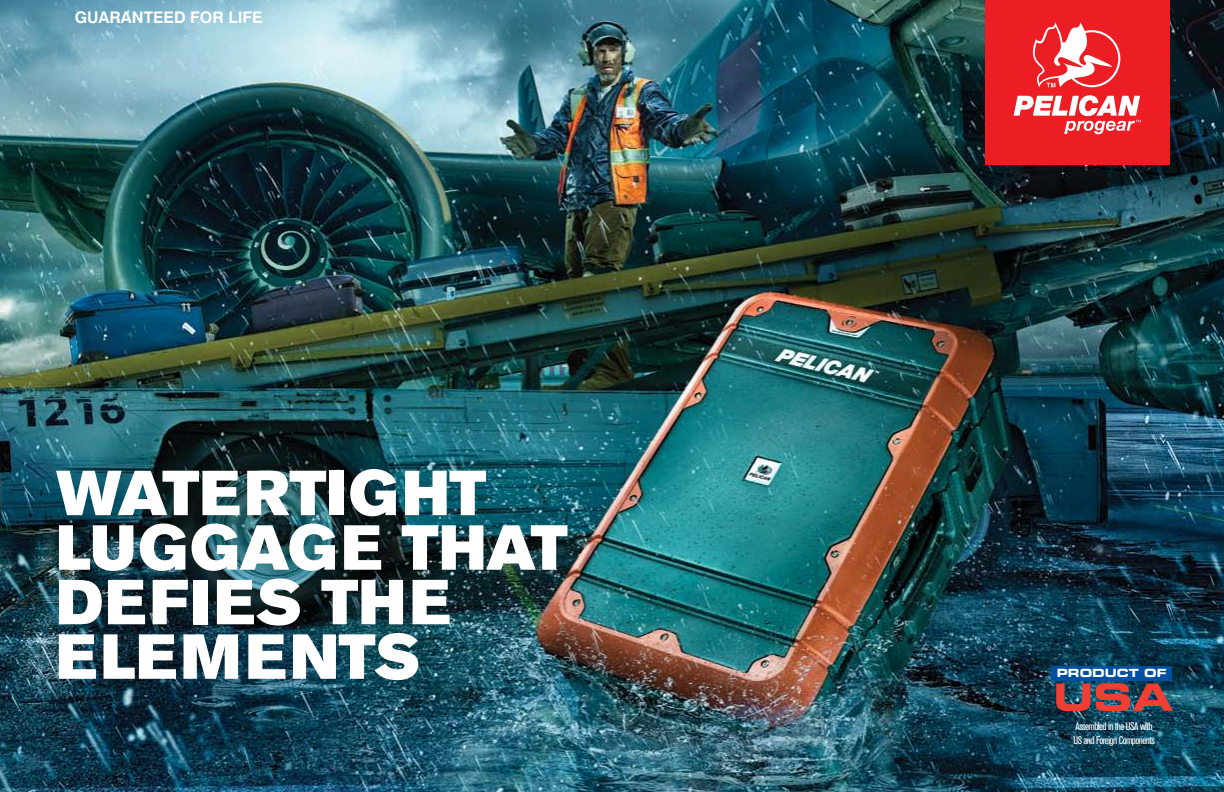
<style>
.page{position:relative;width:1224px;height:792px;background:#fff}
.page>*{position:absolute;margin:0;border:0;box-sizing:border-box;transform-origin:0 0}
.t1{font:63px/54.6px "Akzidenz Grotesk BE Super";letter-spacing:.02em;color:#fff}
.t2{font:700 16px "Swiss 721 BT";color:#fff}
.t3{font:11.2px "Eurostile Bold Extended Two";color:#fff}
.t4{font:condensed 11px/13.4px "Akzidenz Grotesk BE";letter-spacing:-.05em;color:#fff}
</style>
<div class="page">
<img style="left:0;top:0;width:1224px;height:792px">
<div style="left:985px;top:0;width:184px;height:164px;background:#ed1d24"></div>
<svg style="left:1014px;top:95px;width:127px;height:39px"></svg>
<svg style="left:1032px;top:22px;width:84px;height:65px"></svg>
<div style="left:1053px;top:666px;width:119px;height:14px;background:#004fa3"></div>
<svg style="left:1056px;top:683px;width:117px;height:28px;background:#8a454a"></svg>
<h2 class="t2" style="left:75px;top:7px;width:189px">GUARANTEED FOR LIFE</h2>
<h1 class="t1" style="left:56px;top:466px;width:513px">WATERTIGHT<br>LUGGAGE THAT<br>DEFIES THE<br>ELEMENTS</h1>
<p class="t3" style="left:1057px;top:665px;width:112px">PRODUCT OF</p>
<p class="t4" style="left:1073px;top:720px;width:83px">Assembled in the USA with<br>US and Foreign Components</p>
</div>
